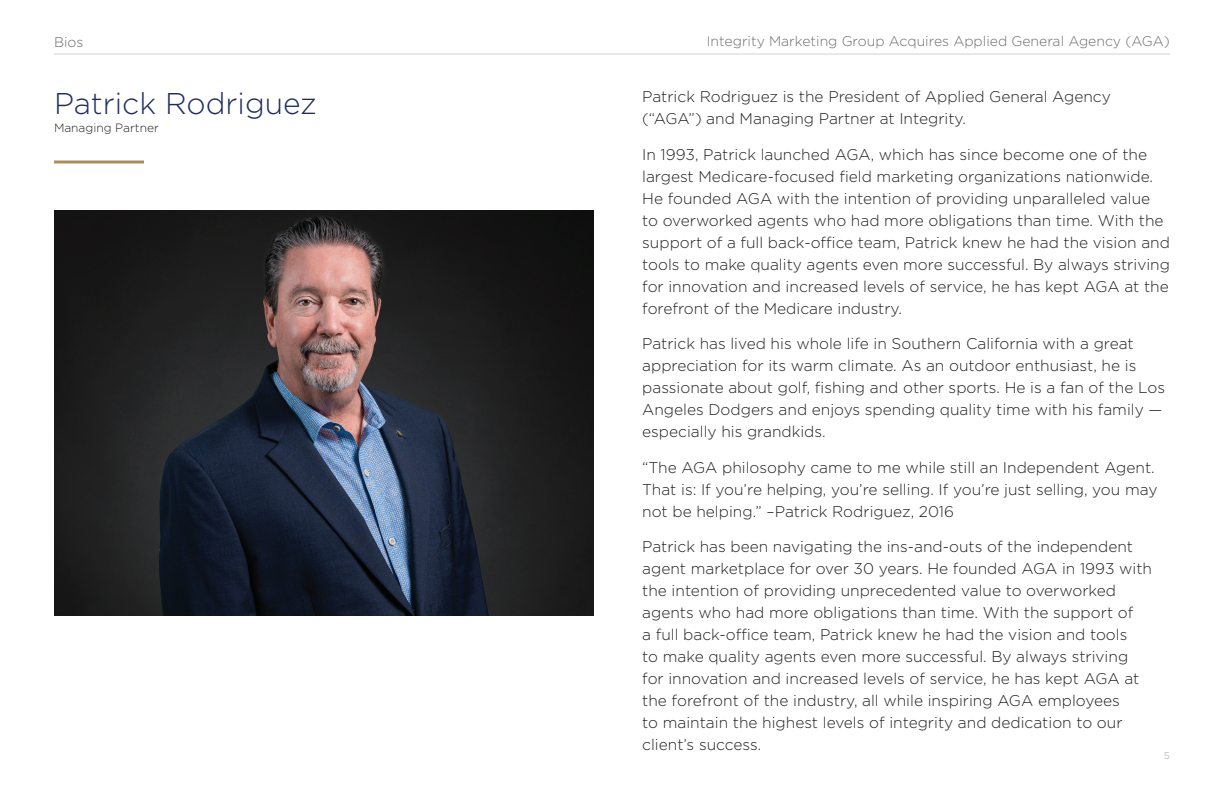
<style>
.page{position:relative;width:1224px;height:792px;background:#fff}
.page>*{position:absolute;margin:0;border:0;box-sizing:border-box;transform-origin:0 0}
.t1{font:300 30px "Gotham";color:#1e2d5e}
.t2{font:300 15.5px/22px "Gotham";color:#231f20}
.t3{font:300 14px "Gotham";color:#6c6d70}
.t4{font:300 12px "Gotham";color:#231f20}
.t5{font:300 10px "Gotham";color:#a8a9ad}
</style>
<div class="page">
<hr style="left:54px;top:54px;width:1116px;height:1px;background:#d1d2d4">
<hr style="left:54px;top:160px;width:90px;height:3px;background:#aa905e">
<img style="left:54px;top:210px;width:540px;height:405px">
<p class="t3" style="left:54px;top:33px;width:31px">Bios</p>
<p class="t3" style="left:707px;top:32px;width:465px">Integrity Marketing Group Acquires Applied General Agency (AGA)</p>
<h1 class="t1" style="left:54px;top:84px;width:264px">Patrick Rodriguez</h1>
<p class="t4" style="left:54px;top:120px;width:106px">Managing Partner</p>
<p class="t2" style="left:642px;top:86px;width:470px">Patrick Rodriguez is the President of Applied General Agency (“AGA”) and Managing Partner at Integrity.</p>
<p class="t2" style="left:642px;top:143px;width:529px">In 1993, Patrick launched AGA, which has since become one of the largest Medicare-focused field marketing organizations nationwide.<br>He founded AGA with the intention of providing unparalleled value to overworked agents who had more obligations than time. With the support of a full back-office team, Patrick knew he had the vision and tools to make quality agents even more successful. By always striving for innovation and increased levels of service, he has kept AGA at the forefront of the Medicare industry.</p>
<p class="t2" style="left:642px;top:332px;width:524px">Patrick has lived his whole life in Southern California with a great appreciation for its warm climate. As an outdoor enthusiast, he is passionate about golf, fishing and other sports. He is a fan of the Los Angeles Dodgers and enjoys spending quality time with his family — especially his grandkids.</p>
<p class="t2" style="left:642px;top:456px;width:517px">“The AGA philosophy came to me while still an Independent Agent.<br>That is: If you’re helping, you’re selling. If you’re just selling, you may not be helping.” –Patrick Rodriguez, 2016</p>
<p class="t2" style="left:642px;top:535px;width:511px">Patrick has been navigating the ins-and-outs of the independent agent marketplace for over 30 years. He founded AGA in 1993 with the intention of providing unprecedented value to overworked agents who had more obligations than time. With the support of<br>a full back-office team, Patrick knew he had the vision and tools<br>to make quality agents even more successful. By always striving for innovation and increased levels of service, he has kept AGA at the forefront of the industry, all while inspiring AGA employees<br>to maintain the highest levels of integrity and dedication to our client’s success.</p>
<p class="t5" style="left:1164px;top:749px;width:8px">5</p>
</div>
